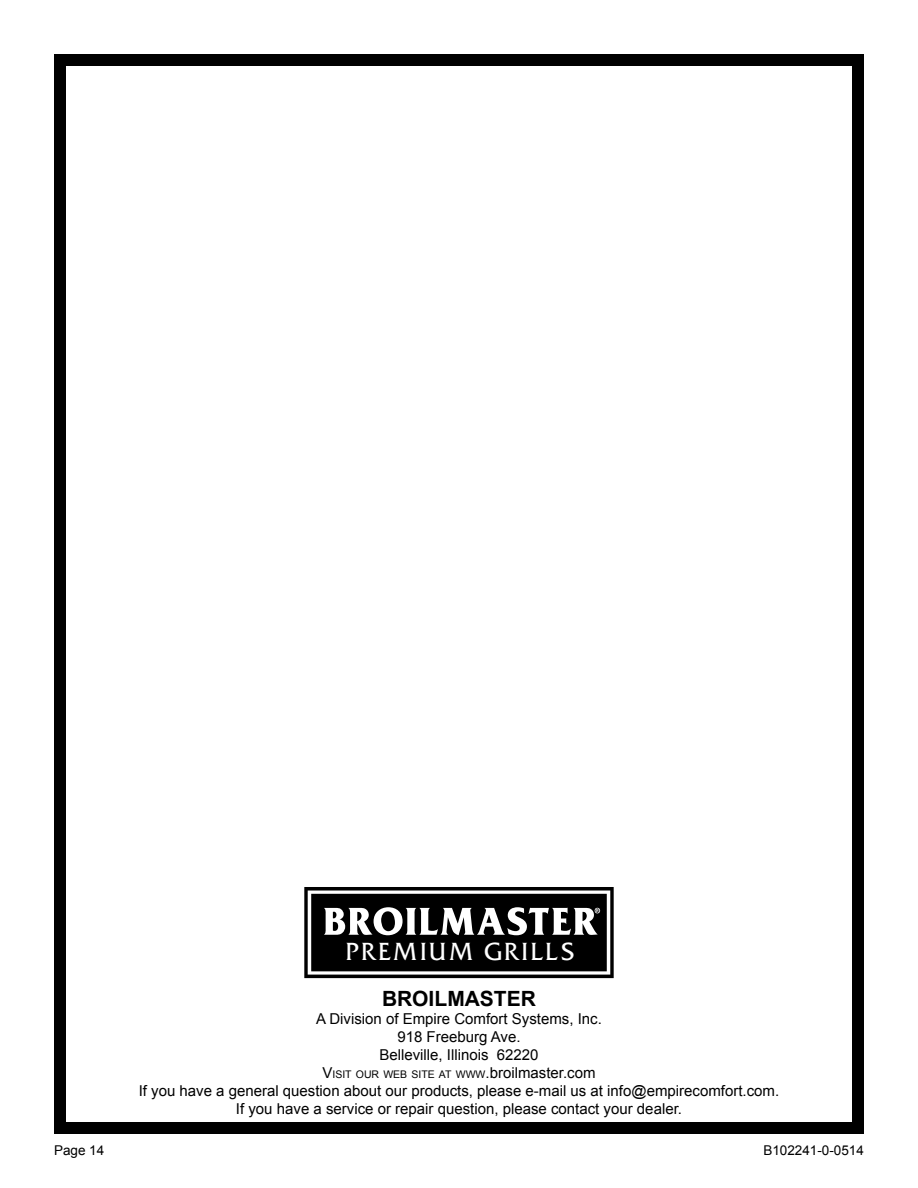
<style>
.page{position:relative;width:918px;height:1188px;background:#fff}
.page>*{position:absolute;margin:0;border:0;box-sizing:border-box;transform-origin:0 0}
.t1{font:26.1px "Friz Quadrata Std";letter-spacing:.1em;color:#fff;scale:.96 1}
.t2{font:700 21px "Arial";color:#000}
.t3{font:15px/18px "Arial";color:#000;text-align:center}
.t4{font:13.5px "Arial";color:#000}
.t5{font:10.5px "Arial";color:#000}
.s1{font-size:15px}
</style>
<div class="page">
<div style="left:54px;top:54px;width:810px;height:1080px;border:12px solid #000"></div>
<svg style="left:304px;top:887px;width:310px;height:91px"></svg>
<h1 class="t1" style="left:345px;top:936px;width:240px">PREMIUM GRILLS</h1>
<h2 class="t2" style="left:382px;top:984px;width:155px">BROILMASTER</h2>
<p class="t3" style="left:316px;top:1010px;width:287px">A Division of Empire Comfort Systems, Inc.<br>918 Freeburg Ave.<br>Belleville, Illinois 62220</p>
<p class="t5" style="left:322px;top:1067px;width:275px"><span class="s1">V</span>ISIT OUR WEB SITE AT WWW<span class="s1">.</span><span class="s1">broilmaster.com</span></p>
<p class="t3" style="left:139px;top:1082px;width:642px">If you have a general question about our products, please e-mail us at info@empirecomfort.com.<br>If you have a service or repair question, please contact your dealer.</p>
<p class="t4" style="left:54px;top:1142px;width:52px">Page 14</p>
<p class="t4" style="left:763px;top:1142px;width:102px">B102241-0-0514</p>
</div>
